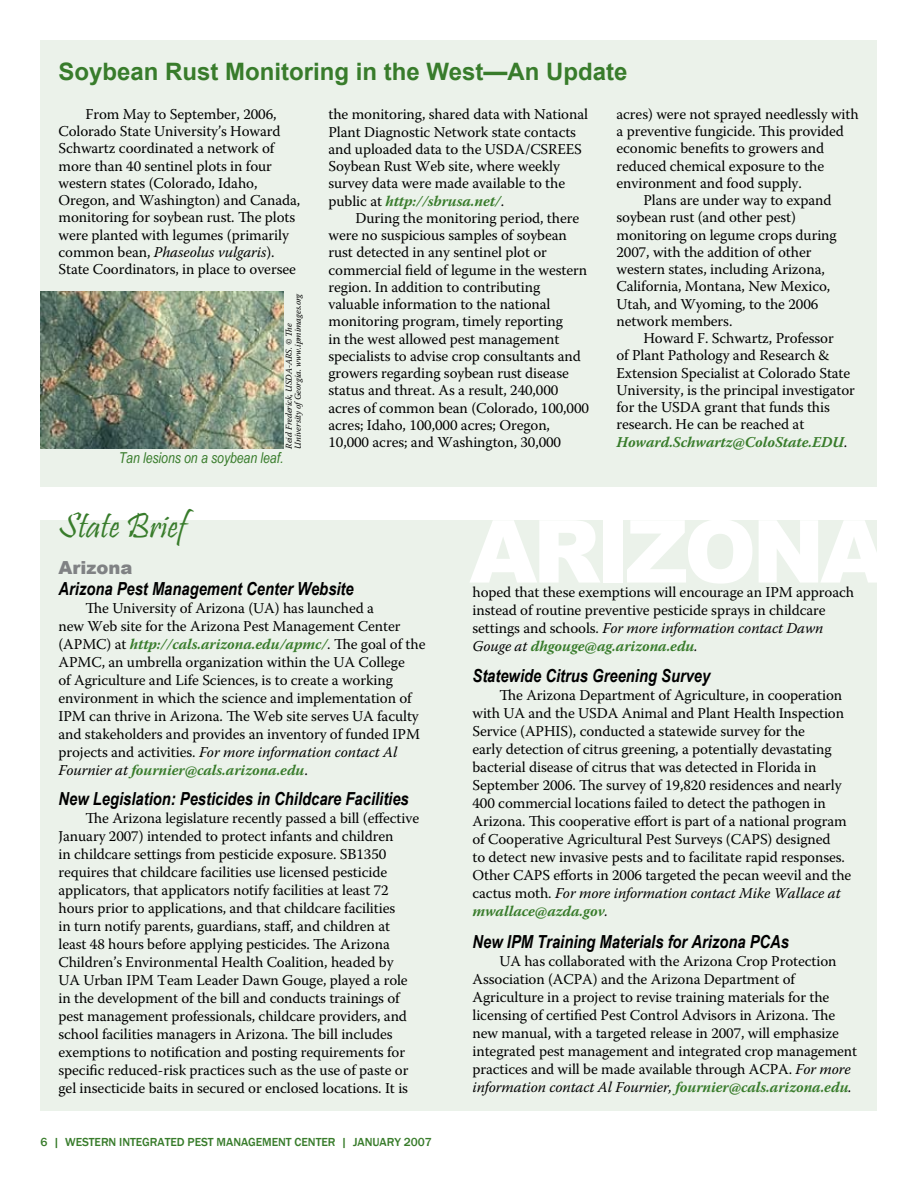
<style>
.page{position:relative;width:918px;height:1188px;background:#fff}
.page>*{position:absolute;margin:0;border:0;box-sizing:border-box;transform-origin:0 0}
.t1{font:900 87px "Arial";letter-spacing:-.05em;color:#fff}
.t2{font:36px "Pristina";color:#387c2b}
.t3{font:700 24px "Arial";color:#387c2b}
.t4{font:italic 700 18px "Arial Narrow";color:#000}
.t5{font:900 18px "Arial";color:#808284}
.t6{font:15px/18px "Warnock Pro";letter-spacing:-.005em;color:#000}
.t7{font:italic 700 15px "Warnock Pro";letter-spacing:-.005em;color:#387c2b}
.t8{font:italic 15px "Arial Narrow";letter-spacing:-.005em;color:#387c2b}
.t9{font:500 12px "Franklin Gothic";letter-spacing:-.005em;color:#387c2b}
.t10{font:italic 9px/9px "Warnock Pro";letter-spacing:-.005em;color:#000}
.s1{font-style:italic}
.s2{font-weight:700;font-style:italic;color:#387c2b}
.s3{font-weight:400;font-style:normal;color:#000}
</style>
<div class="page">
<div style="left:40px;top:40px;width:838px;height:447px;background:#ebf2ea"></div>
<div style="left:40px;top:521px;width:838px;height:590px;background:#ebf2ea"></div>
<img style="left:40px;top:292px;width:244px;height:157px">
<h3 class="t3" style="left:58px;top:56px;width:570px">Soybean Rust Monitoring in the West—An Update</h3>
<p class="t6" style="left:58px;top:105px;width:243px;line-height:17.2px;text-indent:27px">From May to September, 2006, Colorado State University’s Howard Schwartz coordinated a network of more than 40 sentinel plots in four western states (Colorado, Idaho, Oregon, and Washington) and Canada, monitoring for soybean rust. The plots were planted with legumes (primarily common bean, <span class="s1">Phaseolus vulgaris</span>).<br>State Coordinators, in place to oversee</p>
<p class="t6" style="left:328px;top:106px;width:261px;line-height:17.2px">the monitoring, shared data with National Plant Diagnostic Network state contacts and uploaded data to the USDA/CSREES Soybean Rust Web site, where weekly survey data were made available to the public at <span class="s2">http://sbrusa.net/</span>.</p>
<p class="t6" style="left:328px;top:209px;width:262px;line-height:17.2px;text-indent:27px">During the monitoring period, there were no suspicious samples of soybean rust detected in any sentinel plot or commercial field of legume in the western region. In addition to contributing valuable information to the national monitoring program, timely reporting<br>in the west allowed pest management specialists to advise crop consultants and growers regarding soybean rust disease status and threat. As a result, 240,000 acres of common bean (Colorado, 100,000 acres; Idaho, 100,000 acres; Oregon, 10,000 acres; and Washington, 30,000</p>
<p class="t10" style="left:284px;top:449px;width:157px;rotate:-90deg">Reid Frederick, USDA-ARS. © The<br>University ofGeorgia. www.ipmimages.org</p>
<p class="t8" style="left:119px;top:448px;width:166px">Tan lesions on a soybean leaf.</p>
<p class="t6" style="left:616px;top:105px;width:244px">acres) were not sprayed needlessly with</p>
<p class="t6" style="left:616px;top:122px;width:229px">a preventive fungicide. This provided</p>
<p class="t6" style="left:616px;top:139px;width:209px">economic benefits to growers and</p>
<p class="t6" style="left:616px;top:156px;width:209px">reduced chemical exposure to the</p>
<p class="t6" style="left:616px;top:174px;width:187px">environment and food supply.</p>
<p class="t6" style="left:644px;top:191px;width:190px">Plans are under way to expand</p>
<p class="t6" style="left:616px;top:208px;width:181px">soybean rust (and other pest)</p>
<p class="t6" style="left:616px;top:225px;width:222px">monitoring on legume crops during</p>
<p class="t6" style="left:616px;top:243px;width:197px">2007, with the addition of other</p>
<p class="t6" style="left:616px;top:260px;width:210px">western states, including Arizona,</p>
<p class="t6" style="left:616px;top:277px;width:215px">California, Montana, New Mexico,</p>
<p class="t6" style="left:616px;top:294px;width:203px">Utah, and Wyoming, to the 2006</p>
<p class="t6" style="left:616px;top:312px;width:117px">network members.</p>
<p class="t6" style="left:644px;top:329px;width:192px">Howard F. Schwartz, Professor</p>
<p class="t6" style="left:616px;top:346px;width:215px">of Plant Pathology and Research &amp;</p>
<p class="t6" style="left:616px;top:363px;width:235px">Extension Specialist at Colorado State</p>
<p class="t6" style="left:616px;top:381px;width:240px">University, is the principal investigator</p>
<p class="t6" style="left:616px;top:398px;width:215px">for the USDA grant that funds this</p>
<p class="t6" style="left:616px;top:415px;width:189px">research. He can be reached at</p>
<p class="t7" style="left:616px;top:433px;width:232px">Howard.Schwartz@ColoState.EDU<span class="s3">.</span></p>
<h2 class="t2" style="left:58px;top:506px;width:130px">State Brief</h2>
<p class="t5" style="left:58px;top:554px;width:76px">Arizona</p>
<p class="t4" style="left:58px;top:575px;width:297px">Arizona Pest Management Center Website</p>
<p class="t6" style="left:58px;top:598px;width:368px;text-indent:27px">The University of Arizona (UA) has launched a<br>new Web site for the Arizona Pest Management Center (APMC) at <span class="s2">http://cals.arizona.edu/apmc/</span>. The goal of the APMC, an umbrella organization within the UA College<br>of Agriculture and Life Sciences, is to create a working environment in which the science and implementation of IPM can thrive in Arizona. The Web site serves UA faculty and stakeholders and provides an inventory of funded IPM projects and activities. <span class="s1">For more information contact Al Fournier at</span> <span class="s2">fournier@cals.arizona.edu</span>.</p>
<p class="t4" style="left:58px;top:785px;width:352px">New Legislation: Pesticides in Childcare Facilities</p>
<p class="t6" style="left:58px;top:808px;width:362px;text-indent:27px">The Arizona legislature recently passed a bill (effective January 2007) intended to protect infants and children<br>in childcare settings from pesticide exposure. SB1350 requires that childcare facilities use licensed pesticide applicators, that applicators notify facilities at least 72 hours prior to applications, and that childcare facilities<br>in turn notify parents, guardians, staff, and children at least 48 hours before applying pesticides. The Arizona Children’s Environmental Health Coalition, headed by<br>UA Urban IPM Team Leader Dawn Gouge, played a role in the development of the bill and conducts trainings of pest management professionals, childcare providers, and school facilities managers in Arizona. The bill includes exemptions to notification and posting requirements for specific reduced-risk practices such as the use of paste or gel insecticide baits in secured or enclosed locations. It is</p>
<p class="t9" style="left:53px;top:1135px;width:380px">| WESTERN INTEGRATED PEST MANAGEMENT CENTER | JANUARY 2007</p>
<h1 class="t1" style="left:469px;top:488px;width:420px">ARIZONA</h1>
<p class="t6" style="left:472px;top:582px;width:383px">hoped that these exemptions will encourage an IPM approach instead of routine preventive pesticide sprays in childcare settings and schools. <span class="s1">For more information contact Dawn Gouge at</span> <span class="s2">dhgouge@ag.arizona.edu</span><span class="s1">.</span></p>
<p class="t4" style="left:472px;top:662px;width:239px">Statewide Citrus Greening Survey</p>
<p class="t6" style="left:472px;top:686px;width:380px;text-indent:27px">The Arizona Department of Agriculture, in cooperation with UA and the USDA Animal and Plant Health Inspection Service (APHIS), conducted a statewide survey for the<br>early detection of citrus greening, a potentially devastating bacterial disease of citrus that was detected in Florida in September 2006. The survey of 19,820 residences and nearly 400 commercial locations failed to detect the pathogen in Arizona. This cooperative effort is part of a national program of Cooperative Agricultural Pest Surveys (CAPS) designed<br>to detect new invasive pests and to facilitate rapid responses.<br>Other CAPS efforts in 2006 targeted the pecan weevil and the cactus moth. <span class="s1">For more information contact Mike Wallace at </span><span class="s2">mwallace@azda.gov</span><span class="s1">.</span></p>
<p class="t4" style="left:472px;top:928px;width:318px">New IPM Training Materials for Arizona PCAs</p>
<p class="t6" style="left:472px;top:951px;width:386px;text-indent:27px">UA has collaborated with the Arizona Crop Protection Association (ACPA) and the Arizona Department of Agriculture in a project to revise training materials for the licensing of certified Pest Control Advisors in Arizona. The new manual, with a targeted release in 2007, will emphasize integrated pest management and integrated crop management practices and will be made available through ACPA. <span class="s1">For more information contact Al Fournier,</span> <span class="s2">fournier@cals.arizona.edu</span><span class="s1">.</span></p>
</div>
